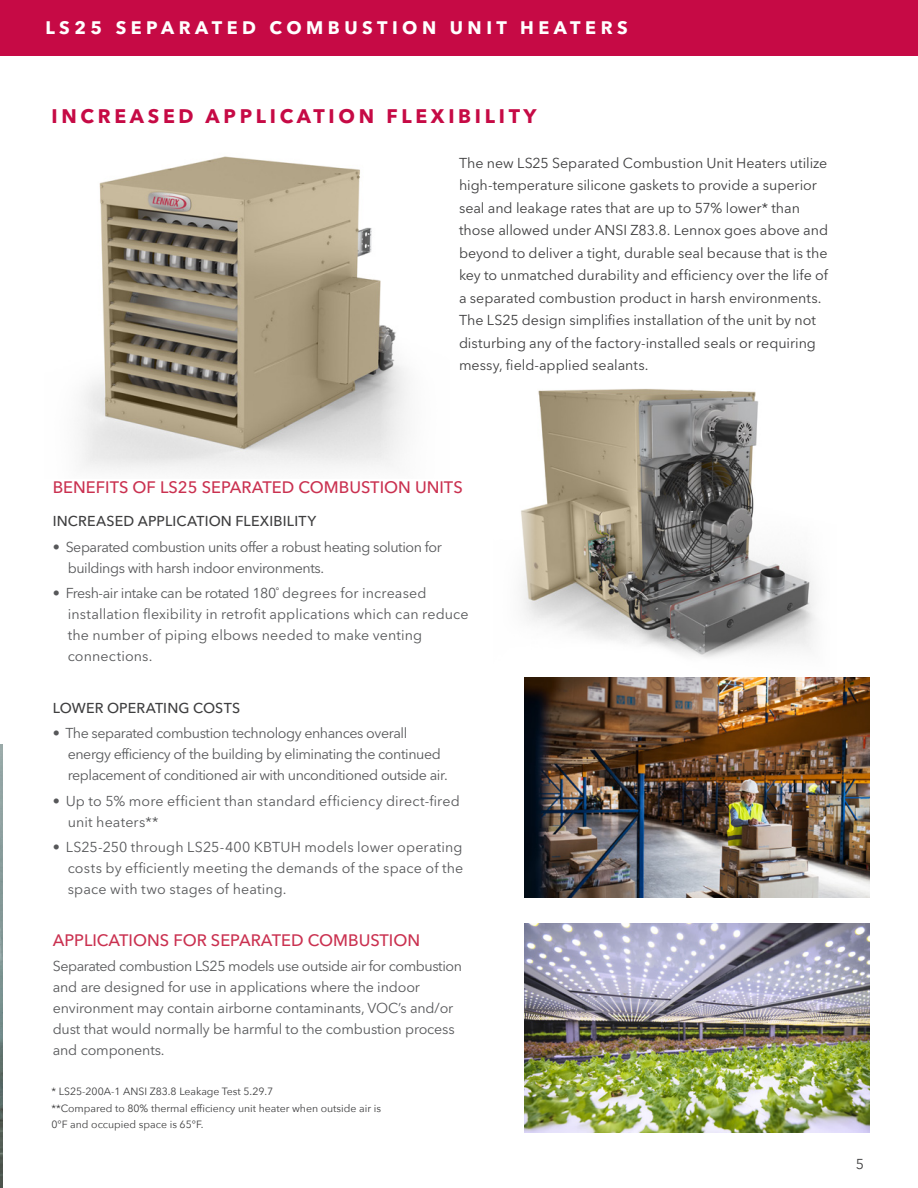
<style>
.page{position:relative;width:918px;height:1188px;background:#fff}
.page>*{position:absolute;margin:0;border:0;box-sizing:border-box;transform-origin:0 0}
.t1{font:700 19.5px "Avenir Next LT Pro";letter-spacing:.19em;color:#c60a45}
.headline_1{font:700 18px "Avenir Next LT Pro";letter-spacing:.25em;color:#fff}
.Upper_and_Lower_Subs{font:500 16.5px "Avenir Next LT Pro";color:#ca3150}
.Body_copy{font:500 16.5px "Avenir Next LT Pro";color:#ca3150}
.Body_copy-2{font:14.25px/21px "Avenir Next LT Pro";letter-spacing:-.01em;color:#57585a}
.Body_copy-3{font:14.25px/22.5px "Avenir Next LT Pro";letter-spacing:-.005em;color:#3e3e3f}
.Body_copy-4{font:14.25px/21px "Avenir Next LT Pro";letter-spacing:-.03em;color:#57585a}
.Body_copy-5{font:500 14.25px "Avenir Next LT Pro";letter-spacing:.01em;color:#3e3e3f}
.Chart_Sub_head{font:10.5px/16.5px "Avenir Next";color:#3e3e3f}
</style>
<div class="page">
<img style="left:525px;top:678px;width:344px;height:220px">
<img style="left:525px;top:923px;width:344px;height:209px">
<img style="left:0;top:744px;width:2px;height:444px">
<img style="left:521px;top:389px;width:318px;height:292px">
<img style="left:80px;top:156px;width:328px;height:315px">
<div style="left:1px;top:0;width:917px;height:55px;background:#c60a45"></div>
<p class="headline_1" style="left:45px;top:17px;width:584px">LS25 SEPARATED COMBUSTION UNIT HEATERS</p>
<p class="t1" style="left:51px;top:104px;width:487px">INCREASED APPLICATION FLEXIBILITY</p>
<p class="Body_copy-3" style="left:459px;top:151px;width:371px">The new LS25 Separated Combustion Unit Heaters utilize high-temperature silicone gaskets to provide a superior seal and leakage rates that are up to 57% lower* than those allowed under ANSI Z83.8. Lennox goes above and beyond to deliver a tight, durable seal because that is the key to unmatched durability and efficiency over the life of a separated combustion product in harsh environments.<br>The LS25 design simplifies installation of the unit by not disturbing any of the factory-installed seals or requiring messy, field-applied sealants.</p>
<p class="Upper_and_Lower_Subs" style="left:53px;top:478px;width:412px">BENEFITS OF LS25 SEPARATED COMBUSTION UNITS</p>
<p class="Body_copy-5" style="left:53px;top:513px;width:265px">INCREASED APPLICATION FLEXIBILITY</p>
<p class="Body_copy-4" style="left:68px;top:536px;width:376px;text-indent:-15px">• Separated combustion units offer a robust heating solution for buildings with harsh indoor environments.</p>
<p class="Body_copy-2" style="left:68px;top:583px;width:402px;text-indent:-15px">• Fresh-air intake can be rotated 180˚ degrees for increased installation flexibility in retrofit applications which can reduce the number of piping elbows needed to make venting connections.</p>
<p class="Body_copy-5" style="left:53px;top:699px;width:189px">LOWER OPERATING COSTS</p>
<p class="Body_copy-4" style="left:68px;top:723px;width:382px;text-indent:-15px">• The separated combustion technology enhances overall energy efficiency of the building by eliminating the continued replacement of conditioned air with unconditioned outside air.</p>
<p class="Body_copy-2" style="left:68px;top:790px;width:394px;text-indent:-15px">• Up to 5% more efficient than standard efficiency direct-fired unit heaters**</p>
<p class="Body_copy-2" style="left:68px;top:837px;width:397px;text-align:justify;text-indent:-15px">• LS25-250 through LS25-400 KBTUH models lower operating costs by efficiently meeting the demands of the space of the space with two stages of heating.</p>
<p class="Body_copy" style="left:53px;top:930px;width:369px">APPLICATIONS FOR SEPARATED COMBUSTION</p>
<p class="Body_copy-2" style="left:53px;top:956px;width:411px">Separated combustion LS25 models use outside air for combustion and are designed for use in applications where the indoor environment may contain airborne contaminants, VOC’s and/or dust that would normally be harmful to the combustion process and components.</p>
<p class="Chart_Sub_head" style="left:51px;top:1083px;width:223px">* LS25-200A-1 ANSI Z83.8 Leakage Test 5.29.7</p>
<p class="Chart_Sub_head" style="left:51px;top:1099px;width:331px">**Compared to 80% thermal efficiency unit heater when outside air is<br>0°F and occupied space is 65°F.</p>
<p class="Body_copy-3" style="left:856px;top:1153px;width:10px">5</p>
</div>
